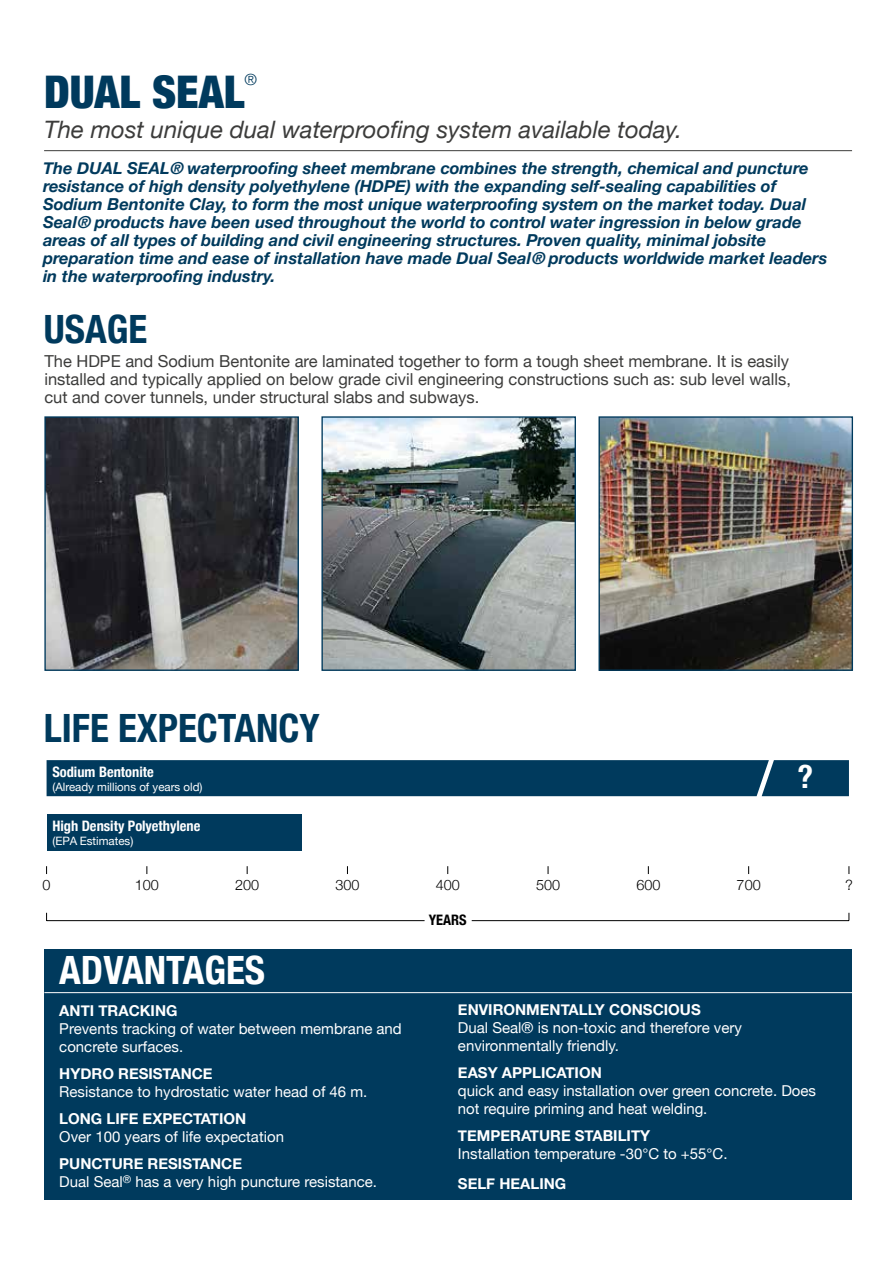
<style>
.page{position:relative;width:893px;height:1263px;background:#fff}
.page>*{position:absolute;margin:0;border:0;box-sizing:border-box;transform-origin:0 0}
.t1{font:900 condensed 45px "Helvetica Neue";color:#003a5d}
.t2{font:700 condensed 39px "Helvetica Neue";color:#003a5d}
.t3{font:700 condensed 39px "Helvetica Neue";color:#fff}
.t4{font:700 condensed 32.55px "Helvetica Neue";color:#fff}
.t5{font:italic 24px "Helvetica Neue";color:#3c3c3b}
.t6{font:italic 700 16.5px/18px "Helvetica Neue";color:#003a5d}
.t7{font:16.5px/18px "Helvetica Neue";color:#3c3c3b}
.t8{font:300 15.75px "Helvetica Neue";color:#003a5d}
.t9{font:15px/18px "Helvetica Neue";color:#fff}
.t10{font:700 15px "Helvetica Neue";color:#fff}
.t11{font:700 condensed 14.4px "Helvetica Neue";color:#fff}
.t12{font:300 14.4px "Helvetica Neue";color:#000}
.t13{font:700 condensed 14.4px "Helvetica Neue";color:#000}
.t14{font:11.55px "Helvetica Neue";color:#fff}
.s1{font-weight:700}
</style>
<div class="page">
<hr style="left:44px;top:150px;width:808px;height:1px;background:#3c3c3b">
<div style="left:44px;top:949px;width:808px;height:250px;background:#003a5d"></div>
<hr style="left:44px;top:992px;width:808px;height:1px;background:#fff">
<img style="left:46px;top:418px;width:251px;height:251px">
<div style="left:44px;top:416px;width:255px;height:255px;border:1px solid #003a5d"></div>
<img style="left:323px;top:418px;width:251px;height:251px">
<div style="left:321px;top:416px;width:255px;height:255px;border:1px solid #003a5d"></div>
<img style="left:600px;top:418px;width:251px;height:251px">
<div style="left:598px;top:416px;width:255px;height:255px;border:1px solid #003a5d"></div>
<hr style="left:472px;top:920px;width:377px;height:1px;background:#000">
<hr style="left:47px;top:920px;width:378px;height:1px;background:#000">
<div style="left:47px;top:815px;width:254px;height:36px;background:#003a5d"></div>
<div style="left:47px;top:760px;width:802px;height:36px;background:#003a5d"></div>
<h1 class="t1" style="left:44px;top:54px;width:202px">DUAL SEAL</h1>
<p class="t8" style="left:245px;top:67px;width:14px">®</p>
<h3 class="t5" style="left:44px;top:112px;width:639px">The most unique dual waterproofing system available today.</h3>
<p class="t6" style="left:43px;top:160px;width:786px">The DUAL SEAL® waterproofing sheet membrane combines the strength, chemical and puncture resistance of high density polyethylene (HDPE) with the expanding self-sealing capabilities of Sodium Bentonite Clay, to form the most unique waterproofing system on the market today. Dual Seal® products have been used throughout the world to control water ingression in below grade areas of all types of building and civil engineering structures. Proven quality, minimal jobsite preparation time and ease of installation have made Dual Seal® products worldwide market leaders in the waterproofing industry.</p>
<h2 class="t2" style="left:44px;top:296px;width:105px">USAGE</h2>
<p class="t7" style="left:44px;top:353px;width:748px">The HDPE and Sodium Bentonite are laminated together to form a tough sheet membrane. It is easily installed and typically applied on below grade civil engineering constructions such as: sub level walls, cut and cover tunnels, under structural slabs and subways.</p>
<h2 class="t2" style="left:44px;top:696px;width:277px">LIFE EXPECTANCY</h2>
<p class="t11" style="left:52px;top:760px;width:103px">Sodium Bentonite</p>
<p class="t14" style="left:52px;top:778px;width:152px">(Already millions of years old)</p>
<p class="t11" style="left:52px;top:814px;width:150px">High Density Polyethylene</p>
<p class="t14" style="left:52px;top:833px;width:82px">(EPA Estimates)</p>
<h3 class="t4" style="left:797px;top:750px;width:17px">?</h3>
<p class="t12" style="left:43px;top:873px;width:10px">0</p>
<p class="t12" style="left:135px;top:873px;width:26px">100</p>
<p class="t12" style="left:235px;top:873px;width:26px">200</p>
<p class="t12" style="left:335px;top:873px;width:26px">300</p>
<p class="t12" style="left:436px;top:873px;width:26px">400</p>
<p class="t12" style="left:536px;top:873px;width:26px">500</p>
<p class="t12" style="left:636px;top:873px;width:26px">600</p>
<p class="t12" style="left:737px;top:873px;width:26px">700</p>
<p class="t12" style="left:845px;top:873px;width:9px">?</p>
<p class="t13" style="left:429px;top:908px;width:39px">YEARS</p>
<h2 class="t3" style="left:59px;top:937px;width:207px">ADVANTAGES</h2>
<p class="t10" style="left:59px;top:999px;width:120px">ANTI TRACKING</p>
<p class="t9" style="left:59px;top:1020px;width:344px">Prevents tracking of water between membrane and concrete surfaces.</p>
<p class="t10" style="left:59px;top:1062px;width:155px">HYDRO RESISTANCE</p>
<p class="t9" style="left:59px;top:1083px;width:310px">Resistance to hydrostatic water head of 46 m.</p>
<p class="t10" style="left:59px;top:1107px;width:188px">LONG LIFE EXPECTATION</p>
<p class="t9" style="left:59px;top:1128px;width:226px">Over 100 years of life expectation</p>
<p class="t9" style="left:59px;top:1155px;width:319px"><span class="s1">PUNCTURE RESISTANCE<br></span>Dual Seal<sup>®</sup> has a very high puncture resistance.</p>
<p class="t10" style="left:458px;top:997px;width:244px">ENVIRONMENTALLY CONSCIOUS</p>
<p class="t9" style="left:458px;top:1019px;width:285px">Dual Seal® is non-toxic and therefore very environmentally friendly.</p>
<p class="t10" style="left:458px;top:1060px;width:145px">EASY APPLICATION</p>
<p class="t9" style="left:458px;top:1082px;width:360px">quick and easy installation over green concrete. Does not require priming and heat welding.</p>
<p class="t10" style="left:458px;top:1123px;width:194px">TEMPERATURE STABILITY</p>
<p class="t9" style="left:458px;top:1145px;width:271px">Installation temperature -30°C to +55°C.</p>
<p class="t10" style="left:458px;top:1171px;width:110px">SELF HEALING</p>
</div>
